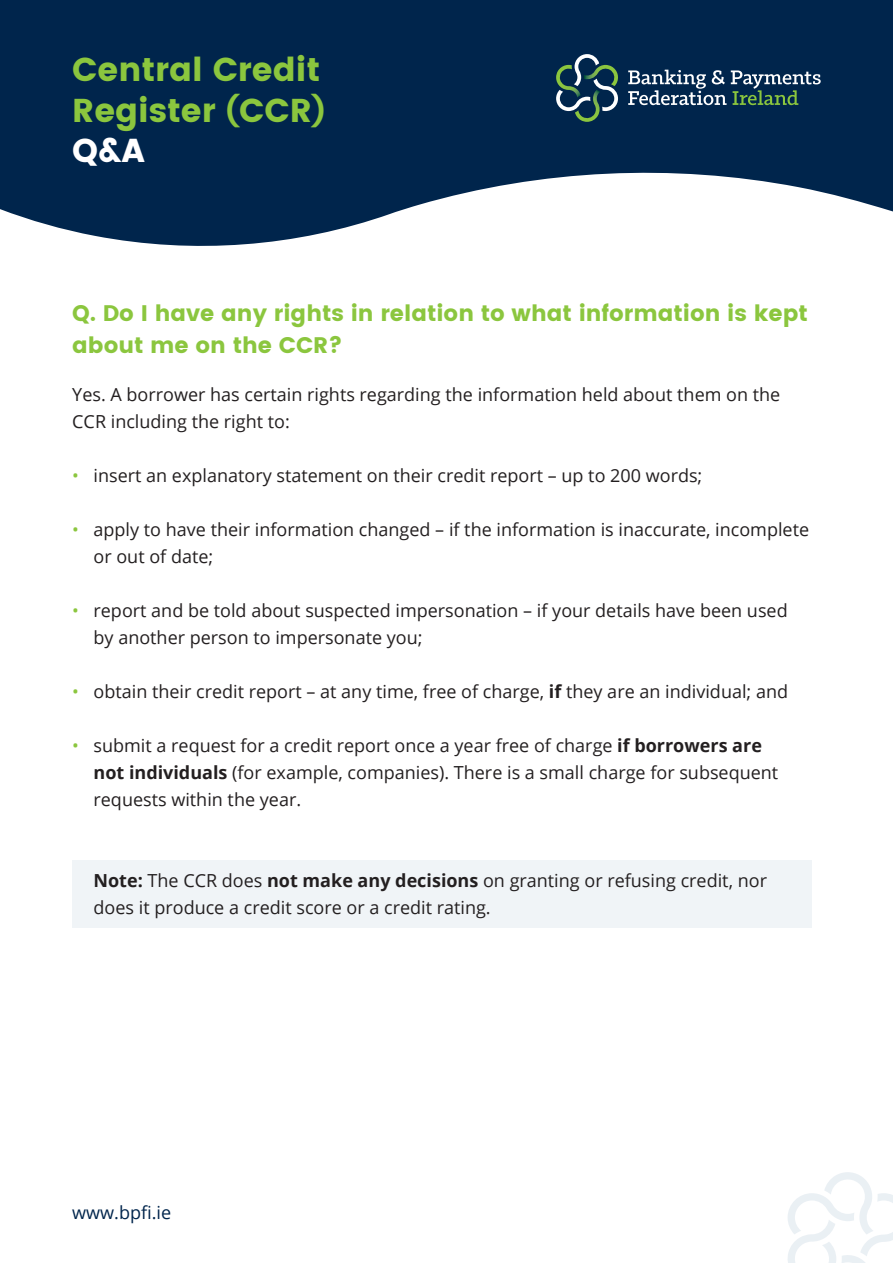
<style>
.page{position:relative;width:893px;height:1263px;background:#fff}
.page>*{position:absolute;margin:0;border:0;box-sizing:border-box;transform-origin:0 0}
.t1{font:700 33px/40.5px "Poppins";color:#8bc63e}
.t2{font:700 22.5px/31.5px "Poppins";color:#8bc63e}
.t3{font:18px/27px "Open Sans";color:#231f20}
.t4{font:18px "Open Sans";color:#00254c}
.s1{font-size:28.5px}
.s2{color:#fff}
.s3{color:#8bc63e}
.s4{font-weight:700}
</style>
<div class="page">
<svg style="left:0;top:0;width:893px;height:246px;fill:#00254c"></svg>
<svg style="left:628px;top:70px;width:193px;height:35px"></svg>
<svg style="left:556px;top:54px;width:64px;height:68px"></svg>
<svg style="left:788px;top:1172px;width:105px;height:91px"></svg>
<div style="left:72px;top:860px;width:740px;height:68px;background:#f0f4f7"></div>
<h1 class="t1" style="left:72px;top:50px;width:255px">Central Credit<br>Register <span class="s1">(</span>CCR<span class="s1">)<br></span><span class="s2">Q&amp;A</span></h1>
<p class="t2" style="left:72px;top:298px;width:737px">Q. Do I have any rights in relation to what information is kept about me on the CCR?</p>
<p class="t3" style="left:72px;top:380px;width:709px">Yes. A borrower has certain rights regarding the information held about them on the<br>CCR including the right to:</p>
<p class="t3" style="left:72px;top:461px;width:632px"><span class="s3">•</span> insert an explanatory statement on their credit report – up to 200 words;</p>
<p class="t3" style="left:94px;top:515px;width:717px;text-indent:-21px"><span class="s3">•</span> apply to have their information changed – if the information is inaccurate, incomplete or out of date;</p>
<p class="t3" style="left:94px;top:596px;width:696px;text-indent:-21px"><span class="s3">•</span> report and be told about suspected impersonation – if your details have been used by another person to impersonate you;</p>
<p class="t3" style="left:72px;top:677px;width:717px"><span class="s3">•</span> obtain their credit report – at any time, free of charge, <span class="s4">if</span> they are an individual; and</p>
<p class="t3" style="left:94px;top:731px;width:686px;text-indent:-21px"><span class="s3">•</span> submit a request for a credit report once a year free of charge <span class="s4">if borrowers are not individuals</span> (for example, companies). There is a small charge for subsequent requests within the year.</p>
<p class="t3" style="left:94px;top:866px;width:675px"><span class="s4">Note:</span> The CCR does <span class="s4">not make any decisions</span> on granting or refusing credit, nor does it produce a credit score or a credit rating.</p>
<p class="t4" style="left:72px;top:1200px;width:100px">www.bpfi.ie</p>
</div>
